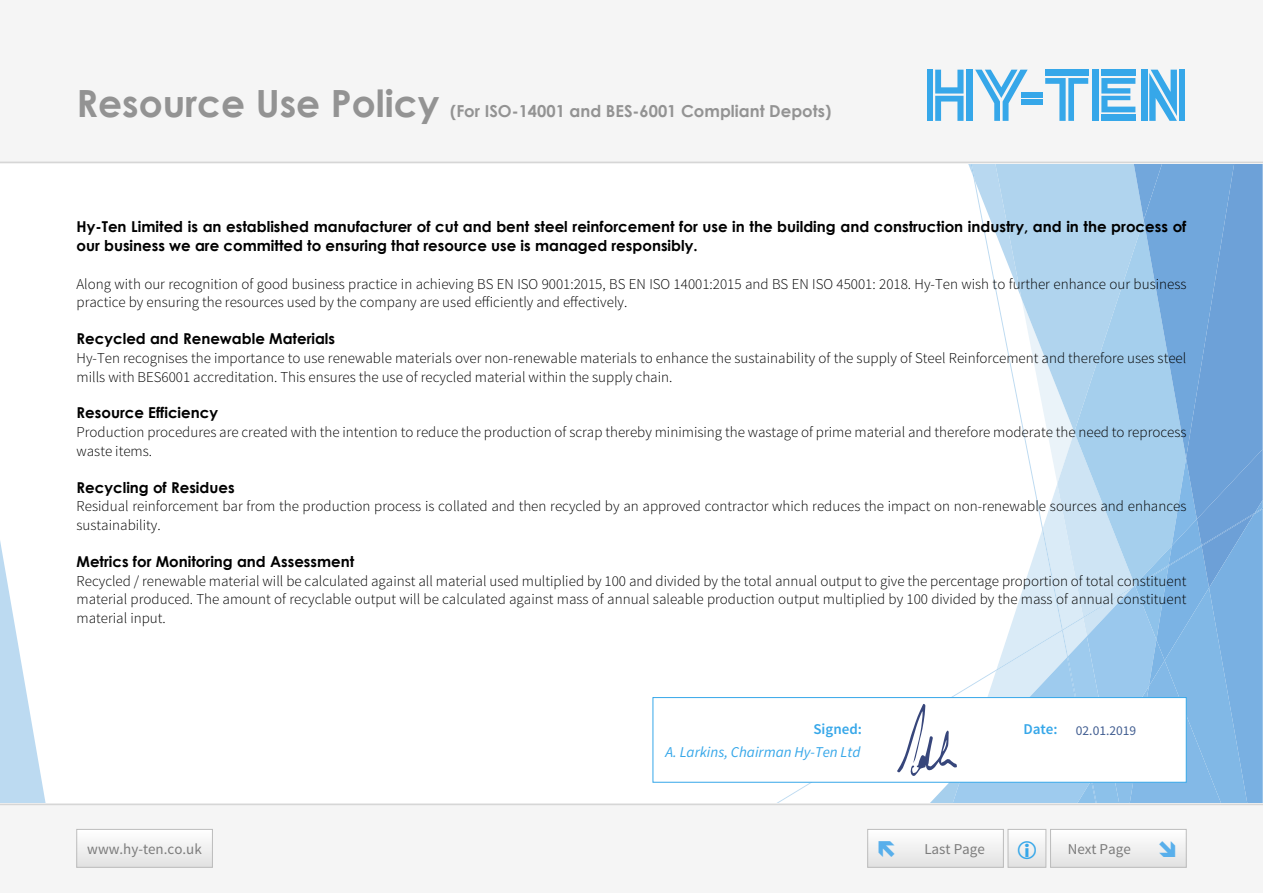
<style>
.page{position:relative;width:1263px;height:893px;background:#fff}
.page>*{position:absolute;margin:0;border:0;box-sizing:border-box;transform-origin:0 0}
.t1{font:700 37.5px "Century Gothic";color:#939393}
.t2{font:700 16.5px "Century Gothic";color:#939393}
.t3{font:300 15px/18.8px "Source Sans Pro";color:#000}
.t4{font:700 15px/18.8px "Century Gothic";color:#000}
.t5{font:15px "Source Sans Pro";color:#7c7c7c}
.t6{font:italic 15px "Source Sans Pro";color:#36a7e9}
.t7{font:600 15px "Source Sans Pro";color:#36a7e9}
.t8{font:13.5px "Source Sans Pro";color:#425e91}
</style>
<div class="page">
<svg style="left:0;top:541px;width:46px;height:263px"></svg>
<div style="left:0;top:0;width:1263px;height:163px;background:#f5f5f5"></div>
<hr style="left:0;top:162px;width:1263px;height:1px;background:#d6d6d6">
<div style="left:927px;top:70px;width:5px;height:51px;background:#36a7e9"></div>
<svg style="left:935px;top:70px;width:28px;height:51px"></svg>
<div style="left:966px;top:70px;width:6px;height:51px;background:#36a7e9"></div>
<svg style="left:975px;top:70px;width:53px;height:51px"></svg>
<div style="left:1021px;top:92px;width:21px;height:5px;background:#36a7e9"></div>
<div style="left:1021px;top:99px;width:21px;height:6px;background:#36a7e9"></div>
<div style="left:1045px;top:70px;width:43px;height:6px;background:#36a7e9"></div>
<svg style="left:1045px;top:78px;width:43px;height:43px"></svg>
<div style="left:1093px;top:70px;width:6px;height:51px;background:#36a7e9"></div>
<div style="left:1101px;top:70px;width:34px;height:6px;background:#36a7e9"></div>
<svg style="left:1101px;top:78px;width:34px;height:34px"></svg>
<div style="left:1101px;top:115px;width:34px;height:6px;background:#36a7e9"></div>
<div style="left:1141px;top:70px;width:6px;height:51px;background:#36a7e9"></div>
<svg style="left:1149px;top:70px;width:28px;height:51px"></svg>
<div style="left:1179px;top:70px;width:6px;height:51px;background:#36a7e9"></div>
<div style="left:0;top:804px;width:1263px;height:89px;background:#f5f5f5"></div>
<hr style="left:0;top:804px;width:1263px;height:1px;background:#d6d6d6">
<div style="left:77px;top:829px;width:135px;height:38px;background:linear-gradient(to right,#f1f1f1,#f1f1f1)"></div>
<div style="left:77px;top:829px;width:136px;height:38px;border:1px solid #bcbcbc"></div>
<svg style="left:1010px;top:856px;width:34px;height:9px"></svg>
<div style="left:1008px;top:829px;width:38px;height:38px;border:1px solid #bcbcbc"></div>
<div style="left:1050px;top:829px;width:136px;height:38px;background:linear-gradient(to right,#f1f1f1,#f1f1f1)"></div>
<div style="left:1050px;top:829px;width:136px;height:38px;border:1px solid #bcbcbc"></div>
<div style="left:868px;top:829px;width:135px;height:38px;background:linear-gradient(to right,#f1f1f1,#f1f1f1)"></div>
<div style="left:867px;top:829px;width:136px;height:38px;border:1px solid #bcbcbc"></div>
<div style="left:653px;top:697px;width:533px;height:85px;background:#fff;border:1px solid #36a7e9"></div>
<svg style="left:769px;top:163px;width:494px;height:641px"></svg>
<svg style="left:879px;top:841px;width:15px;height:16px"></svg>
<svg style="left:1018px;top:856px;width:18px;height:4px"></svg>
<svg style="left:1159px;top:841px;width:16px;height:16px"></svg>
<h1 class="t1" style="left:77px;top:80px;width:364px">Resource Use Policy</h1>
<p class="t2" style="left:450px;top:101px;width:383px">(For ISO-14001 and BES-6001 Compliant Depots)</p>
<p class="t4" style="left:77px;top:217px;width:1111px">Hy-Ten Limited is an established manufacturer of cut and bent steel reinforcement for use in the building and construction industry, and in the process of our business we are committed to ensuring that resource use is managed responsibly.</p>
<p class="t3" style="left:77px;top:274px;width:1111px">Along with our recognition of good business practice in achieving BS EN ISO 9001:2015, BS EN ISO 14001:2015 and BS EN ISO 45001: 2018. Hy-Ten wish to further enhance our business practice by ensuring the resources used by the company are used efficiently and effectively.</p>
<p class="t4" style="left:77px;top:329px;width:260px">Recycled and Renewable Materials</p>
<p class="t3" style="left:77px;top:349px;width:1111px">Hy-Ten recognises the importance to use renewable materials over non-renewable materials to enhance the sustainability of the supply of Steel Reinforcement and therefore uses steel mills with BES6001 accreditation. This ensures the use of recycled material within the supply chain.</p>
<p class="t4" style="left:77px;top:403px;width:143px">Resource Efficiency</p>
<p class="t3" style="left:77px;top:423px;width:1111px">Production procedures are created with the intention to reduce the production of scrap thereby minimising the wastage of prime material and therefore moderate the need to reprocess waste items.</p>
<p class="t4" style="left:77px;top:477px;width:160px">Recycling of Residues</p>
<p class="t3" style="left:77px;top:497px;width:1111px">Residual reinforcement bar from the production process is collated and then recycled by an approved contractor which reduces the impact on non-renewable sources and enhances sustainability.</p>
<p class="t4" style="left:77px;top:552px;width:279px">Metrics for Monitoring and Assessment</p>
<p class="t3" style="left:77px;top:571px;width:1111px;text-align:justify">Recycled / renewable material will be calculated against all material used multiplied by 100 and divided by the total annual output to give the percentage proportion of total constituent material produced. The amount of recyclable output will be calculated against mass of annual saleable production output multiplied by 100 divided by the mass of annual constituent material input.</p>
<p class="t7" style="left:813px;top:720px;width:50px">Signed:</p>
<p class="t7" style="left:1023px;top:720px;width:36px">Date:</p>
<p class="t6" style="left:665px;top:742px;width:196px">A. Larkins, Chairman Hy-Ten Ltd</p>
<p class="t8" style="left:1076px;top:722px;width:62px">02.01.2019</p>
<p class="t5" style="left:87px;top:840px;width:116px">www.hy-ten.co.uk</p>
<p class="t5" style="left:924px;top:840px;width:62px">Last Page</p>
<p class="t5" style="left:1068px;top:840px;width:65px">Next Page</p>
</div>
